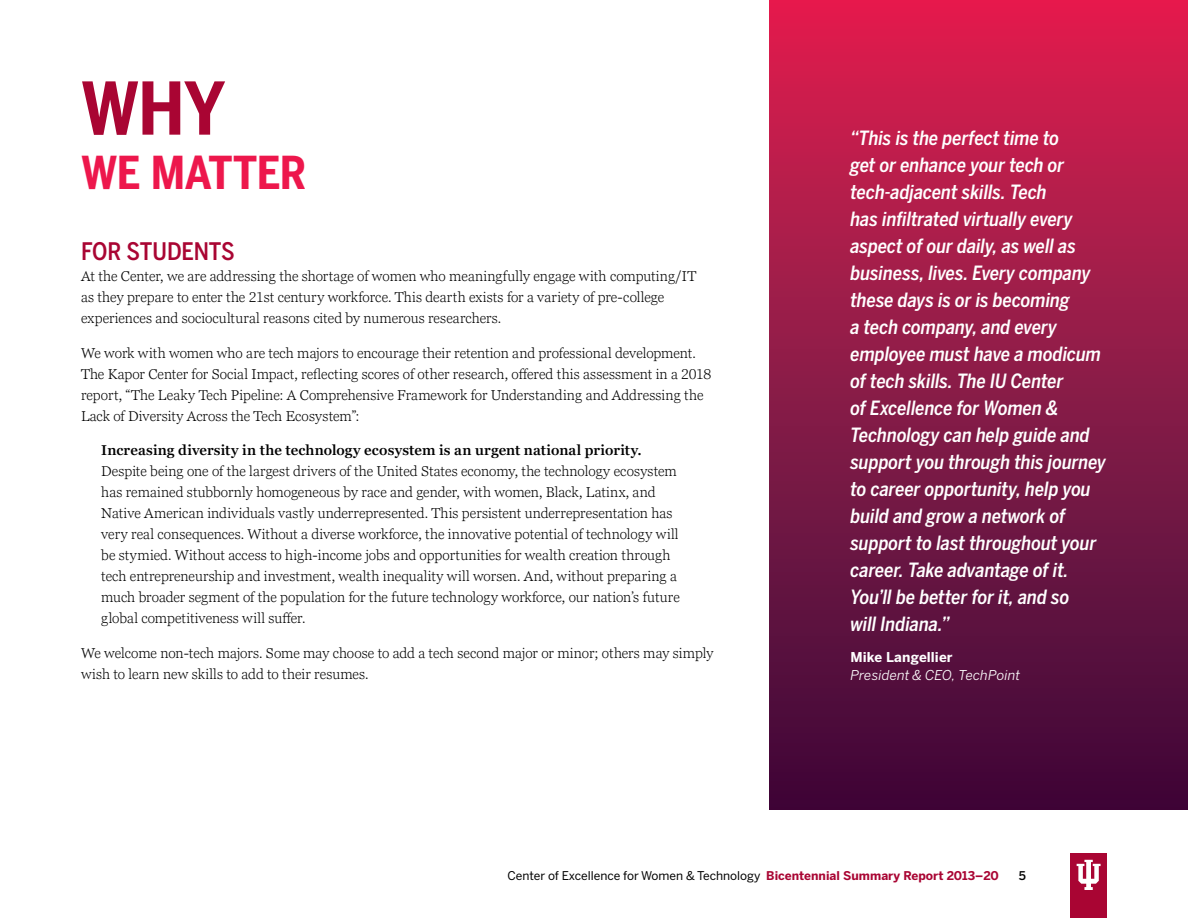
<style>
.page{position:relative;width:1188px;height:918px;background:#fff}
.page>*{position:absolute;margin:0;border:0;box-sizing:border-box;transform-origin:0 0}
.Headline_style__red{font:700 72px "Benton Sans Cond";color:#a90533}
.Headline_style__red-2{font:700 45px "Benton Sans Cond";letter-spacing:-.01em;color:#ed174c}
.Subhead_style__Red{font:500 24px "Benton Sans Cond";letter-spacing:-.005em;color:#a90533}
.Sidebar_Quote{font:italic 500 19.5px/27px "Benton Sans Cond";letter-spacing:-.005em;color:#fff}
.Main_body_text{font:300 14.25px/21px "Georgia Pro";color:#000}
.Side-bar__body{font:italic 13.5px/18px "Benton Sans";letter-spacing:.005em;color:#fff}
.t1{font:12px "Benton Sans";color:#000}
.t2{font:500 12px "Benton Sans";color:#000}
.s1{font-weight:600}
.s2{font-weight:700;font-style:normal}
.s3{font-weight:700;color:#a90533}
</style>
<div class="page">
<div style="left:1070px;top:854px;width:37px;height:64px;background:#a90533"></div>
<svg style="left:1077px;top:860px;width:24px;height:30px"></svg>
<div style="left:770px;top:0;width:418px;height:810px;background:linear-gradient(to bottom,#de2250,#370c3a)"></div>
<h1 class="Headline_style__red" style="left:81px;top:63px;width:146px">WHY</h1>
<h1 class="Headline_style__red-2" style="left:81px;top:144px;width:227px">WE MATTER</h1>
<h2 class="Subhead_style__Red" style="left:81px;top:237px;width:155px">FOR STUDENTS</h2>
<p class="Main_body_text" style="left:81px;top:267px;width:617px">At the Center, we are addressing the shortage of women who meaningfully engage with computing/IT as they prepare to enter the 21st century workforce. This dearth exists for a variety of pre-college experiences and sociocultural reasons cited by numerous researchers.</p>
<p class="Main_body_text" style="left:81px;top:343px;width:632px">We work with women who are tech majors to encourage their retention and professional development.<br>The Kapor Center for Social Impact, reflecting scores of other research, offered this assessment in a 2018 report, “The Leaky Tech Pipeline: A Comprehensive Framework for Understanding and Addressing the Lack of Diversity Across the Tech Ecosystem”:</p>
<p class="Main_body_text" style="left:101px;top:441px;width:580px"><span class="s1">Increasing diversity in the technology ecosystem is an urgent national priority.<br></span>Despite being one of the largest drivers of the United States economy, the technology ecosystem has remained stubbornly homogeneous by race and gender, with women, Black, Latinx, and Native American individuals vastly underrepresented. This persistent underrepresentation has very real consequences. Without a diverse workforce, the innovative potential of technology will be stymied. Without access to high-income jobs and opportunities for wealth creation through tech entrepreneurship and investment, wealth inequality will worsen. And, without preparing a much broader segment of the population for the future technology workforce, our nation’s future global competitiveness will suffer.</p>
<p class="Main_body_text" style="left:81px;top:643px;width:634px">We welcome non-tech majors. Some may choose to add a tech second major or minor; others may simply wish to learn new skills to add to their resumes.</p>
<p class="Sidebar_Quote" style="left:850px;top:124px;width:257px">“This is the perfect time to<br>get or enhance your tech or tech-adjacent skills. Tech<br>has infiltrated virtually every aspect of our daily, as well as business, lives. Every company these days is or is becoming<br>a tech company, and every employee must have a modicum of tech skills. The IU Center<br>of Excellence for Women &amp;<br>Technology can help guide and support you through this journey to career opportunity, help you build and grow a network of support to last throughout your career. Take advantage of it.<br>You’ll be better for it, and so<br>will Indiana.”</p>
<p class="Side-bar__body" style="left:850px;top:649px;width:171px"><span class="s2">Mike Langellier<br></span>President &amp; CEO, TechPoint</p>
<p class="t1" style="left:507px;top:868px;width:493px">Center of Excellence for Women &amp; Technology <span class="s3">Bicentennial Summary Report 2013–20</span></p>
<p class="t2" style="left:1019px;top:869px;width:9px">5</p>
</div>
